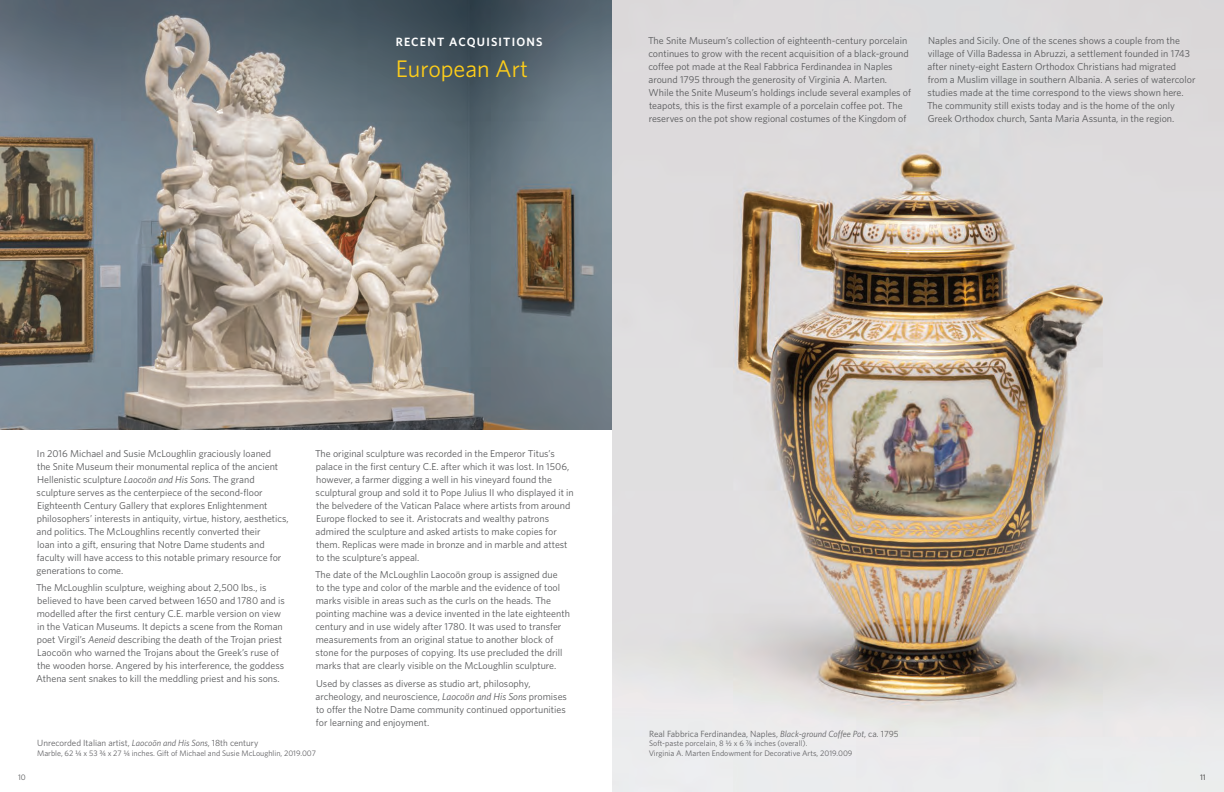
<style>
.page{position:relative;width:1224px;height:792px;background:#fff}
.page>*{position:absolute;margin:0;border:0;box-sizing:border-box;transform-origin:0 0}
.t1{font:24px "Whitney HTF";color:#fecd19}
.t2{font:600 12px "Whitney HTF";letter-spacing:.1em;color:#fff}
.t3{font:10px/13px "Whitney HTF";color:#57585a}
.t4{font:9px "Whitney HTF";color:#616164}
.t5{font:8px/9.6px "Whitney HTF";color:#616164}
.t6{font:8px "Whitney HTF";color:#57585a}
.s1{font-style:italic}
.s2{font-family:"Whitney Numeric"}
</style>
<div class="page">
<img style="left:612px;top:0;width:612px;height:792px">
<img style="left:0;top:0;width:612px;height:430px">
<p class="t2" style="left:396px;top:34px;width:148px">RECENT ACQUISITIONS</p>
<p class="t1" style="left:396px;top:55px;width:134px">European Art</p>
<p class="t3" style="left:648px;top:34px;width:265px">The Snite Museum’s collection of eighteenth-century porcelain continues to grow with the recent acquisition of a black-ground coffee pot made at the Real Fabbrica Ferdinandea in Naples around 1795 through the generosity of Virginia A. Marten.<br>While the Snite Museum’s holdings include several examples of teapots, this is the first example of a porcelain coffee pot. The reserves on the pot show regional costumes of the Kingdom of</p>
<p class="t3" style="left:927px;top:34px;width:270px">Naples and Sicily. One of the scenes shows a couple from the village of Villa Badessa in Abruzzi, a settlement founded in 1743 after ninety-eight Eastern Orthodox Christians had migrated from a Muslim village in southern Albania. A series of watercolor studies made at the time correspond to the views shown here.<br>The community still exists today and is the home of the only Greek Orthodox church, Santa Maria Assunta, in the region.</p>
<p class="t6" style="left:18px;top:772px;width:9px">10</p>
<p class="t3" style="left:37px;top:447px;width:254px">In 2016 Michael and Susie McLoughlin graciously loaned<br>the Snite Museum their monumental replica of the ancient Hellenistic sculpture <span class="s1">Laocoön and His Sons</span>. The grand sculpture serves as the centerpiece of the second-floor Eighteenth Century Gallery that explores Enlightenment philosophers’ interests in antiquity, virtue, history, aesthetics, and politics. The McLoughlins recently converted their<br>loan into a gift, ensuring that Notre Dame students and faculty will have access to this notable primary resource for generations to come.</p>
<p class="t3" style="left:36px;top:581px;width:250px">The McLoughlin sculpture, weighing about 2,500 lbs., is believed to have been carved between 1650 and 1780 and is modelled after the first century C.E. marble version on view in the Vatican Museums. It depicts a scene from the Roman poet Virgil’s <span class="s1">Aeneid</span> describing the death of the Trojan priest Laocoön who warned the Trojans about the Greek’s ruse of the wooden horse. Angered by his interference, the goddess Athena sent snakes to kill the meddling priest and his sons.</p>
<p class="t3" style="left:315px;top:447px;width:260px">The original sculpture was recorded in the Emperor Titus’s palace in the first century C.E. after which it was lost. In 1506, however, a farmer digging a well in his vineyard found the sculptural group and sold it to Pope Julius II who displayed it in the belvedere of the Vatican Palace where artists from around Europe flocked to see it. Aristocrats and wealthy patrons admired the sculpture and asked artists to make copies for them. Replicas were made in bronze and in marble and attest to the sculpture’s appeal.</p>
<p class="t3" style="left:315px;top:568px;width:256px">The date of the McLoughlin Laocoön group is assigned due<br>to the type and color of the marble and the evidence of tool marks visible in areas such as the curls on the heads. The pointing machine was a device invented in the late eighteenth century and in use widely after 1780. It was used to transfer measurements from an original statue to another block of stone for the purposes of copying. Its use precluded the drill marks that are clearly visible on the McLoughlin sculpture.</p>
<p class="t3" style="left:316px;top:677px;width:253px">Used by classes as diverse as studio art, philosophy, archeology, and neuroscience, <span class="s1">Laocoön and His Sons</span> promises to offer the Notre Dame community continued opportunities for learning and enjoyment.</p>
<p class="t4" style="left:37px;top:738px;width:223px">Unrecorded Italian artist, <span class="s1">Laocoön and His Sons</span>, 18th century</p>
<p class="t5" style="left:37px;top:748px;width:280px">Marble, 62 <span class="s2">¼</span> x 53 <span class="s2">¾</span> x 27 <span class="s2">¼</span> inches. Gift of Michael and Susie McLoughlin, 2019.007</p>
<p class="t4" style="left:649px;top:728px;width:251px">Real Fabbrica Ferdinandea, Naples, <span class="s1">Black-ground Coffee Pot</span>, ca. 1795</p>
<p class="t5" style="left:649px;top:739px;width:205px">Soft-paste porcelain, 8 <span class="s2">½</span> x 6 <span class="s2">Y</span> inches (overall).<br>Virginia A. Marten Endowment for Decorative Arts, 2019.009</p>
<p class="t6" style="left:1200px;top:772px;width:7px">11</p>
</div>
